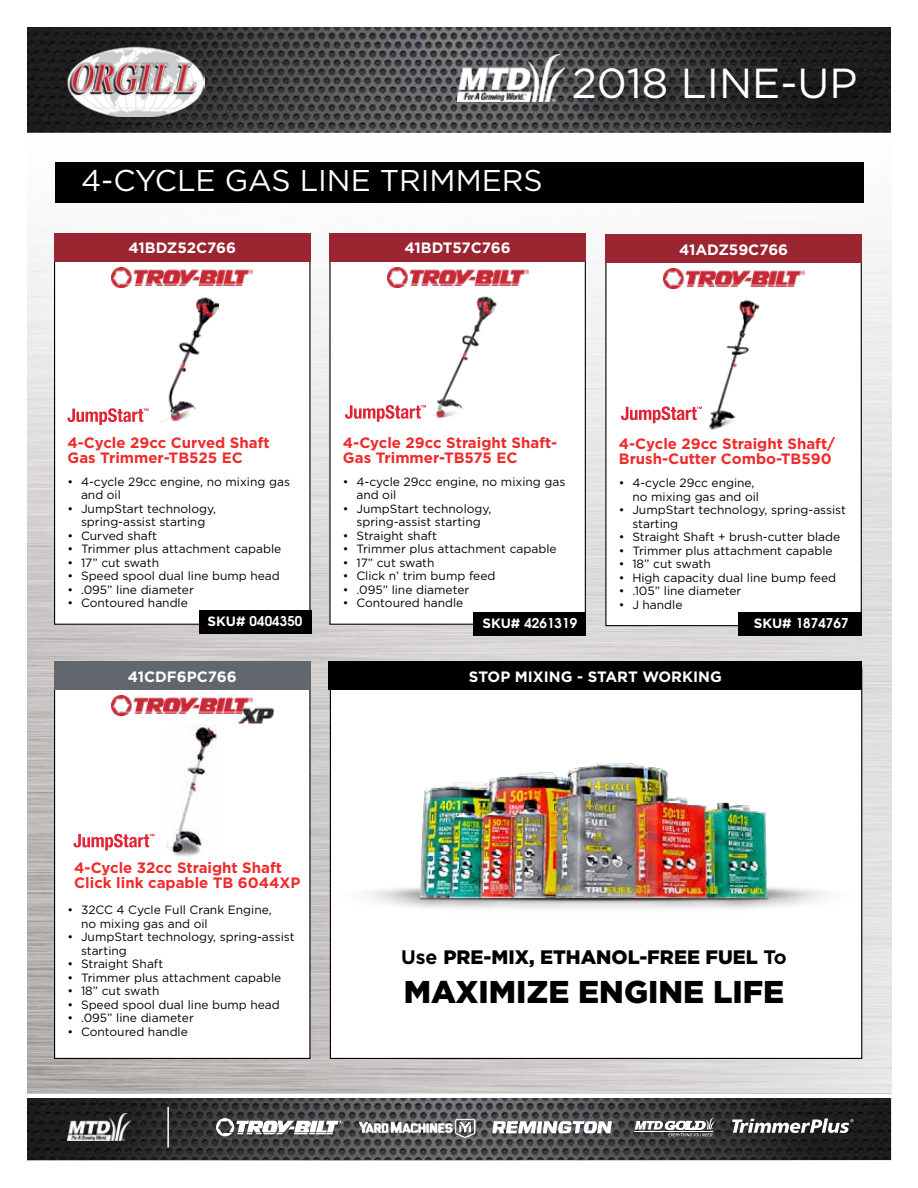
<style>
.page{position:relative;width:918px;height:1188px;background:#fff}
.page>*{position:absolute;margin:0;border:0;box-sizing:border-box;transform-origin:0 0}
.t1{font:42px "Gotham";color:#fff}
.t2{font:900 31.5px "Gotham";color:#000}
.t3{font:30px "Gotham";color:#fff}
.t4{font:900 19.5px "Gotham";color:#000}
.t5{font:700 15px/15px "Gotham";color:#f02b2c}
.t6{font:700 15px "Gotham";color:#fff}
.t7{font:600 13.5px "Avant Garde";color:#fff}
.t8{font:12px/13.5px "Gotham";color:#000}
.s1{font-family:"Gotham";font-weight:700}
.s2{font-weight:700}
</style>
<div class="page">
<img style="left:27px;top:202px;width:864px;height:959px">
<img style="left:27px;top:27px;width:864px;height:106px">
<img style="left:27px;top:1098px;width:864px;height:62px">
<div style="left:55px;top:162px;width:809px;height:40px;background:#000"></div>
<img style="left:68px;top:1114px;width:63px;height:27px">
<svg style="left:216px;top:1118px;width:126px;height:18px"></svg>
<svg style="left:492px;top:1121px;width:123px;height:12px"></svg>
<svg style="left:635px;top:1118px;width:80px;height:19px"></svg>
<svg style="left:732px;top:1119px;width:122px;height:14px"></svg>
<hr style="left:167px;top:1107px;width:2px;height:41px;background:#fff">
<img style="left:357px;top:1118px;width:122px;height:22px">
<div style="left:571px;top:64px;width:310px;height:60px;background:#000;opacity:.75"></div>
<hr style="left:0;top:1094px;width:904px;height:4px;background:#fff">
<img style="left:457px;top:55px;width:107px;height:46px">
<img style="left:65px;top:45px;width:140px;height:72px">
<div style="left:55px;top:234px;width:255px;height:390px;background:#fff"></div>
<div style="left:54px;top:233px;width:256px;height:28px;background:#9b2530"></div>
<img style="left:112px;top:267px;width:141px;height:20px">
<svg style="left:68px;top:408px;width:80px;height:17px"></svg>
<img style="left:161px;top:297px;width:58px;height:126px">
<div style="left:199px;top:610px;width:112px;height:24px;background:#000"></div>
<div style="left:330px;top:234px;width:255px;height:390px;background:#fff"></div>
<div style="left:329px;top:233px;width:257px;height:28px;background:#9b2530"></div>
<img style="left:387px;top:267px;width:141px;height:20px">
<img style="left:426px;top:297px;width:71px;height:121px">
<svg style="left:345px;top:405px;width:81px;height:17px"></svg>
<div style="left:606px;top:235px;width:255px;height:391px;background:#fff"></div>
<div style="left:605px;top:235px;width:257px;height:28px;background:#9b2530"></div>
<img style="left:663px;top:268px;width:141px;height:21px">
<img style="left:709px;top:300px;width:51px;height:130px">
<svg style="left:621px;top:406px;width:81px;height:17px"></svg>
<div style="left:474px;top:612px;width:112px;height:23px;background:#000"></div>
<div style="left:738px;top:612px;width:124px;height:23px;background:#000"></div>
<div style="left:55px;top:662px;width:255px;height:396px;background:#fff"></div>
<div style="left:54px;top:662px;width:256px;height:28px;background:#62666d"></div>
<img style="left:112px;top:695px;width:141px;height:21px">
<svg style="left:73px;top:834px;width:81px;height:16px"></svg>
<img style="left:166px;top:725px;width:51px;height:131px">
<img style="left:238px;top:707px;width:35px;height:16px">
<div style="left:330px;top:668px;width:532px;height:390px;background:#fff"></div>
<div style="left:329px;top:662px;width:533px;height:28px;background:#000"></div>
<img style="left:366px;top:763px;width:461px;height:146px">
<h3 class="t3" style="left:81px;top:161px;width:463px">4-CYCLE GAS LINE TRIMMERS</h3>
<p class="t6" style="left:128px;top:238px;width:109px">41BDZ52C766</p>
<p class="t6" style="left:405px;top:238px;width:108px">41BDT57C766</p>
<h1 class="t1" style="left:572px;top:56px;width:287px">2018 LINE-UP</h1>
<p class="t6" style="left:679px;top:239px;width:111px">41ADZ59C766</p>
<p class="t5" style="left:67px;top:435px;width:204px">4-Cycle 29cc Curved Shaft<br>Gas Trimmer-TB525 EC</p>
<p class="t8" style="left:81px;top:475px;width:211px;text-indent:-14px">• 4-cycle 29cc engine, no mixing gas and oil</p>
<p class="t8" style="left:68px;top:502px;width:150px;text-align:center">• JumpStart technology, spring-assist starting</p>
<p class="t8" style="left:68px;top:529px;width:91px">• Curved shaft</p>
<p class="t8" style="left:68px;top:542px;width:215px">• Trimmer plus attachment capable</p>
<p class="t8" style="left:68px;top:556px;width:93px">• 17” cut swath</p>
<p class="t8" style="left:68px;top:569px;width:214px">• Speed spool dual line bump head</p>
<p class="t8" style="left:68px;top:583px;width:128px">• .095” line diameter</p>
<p class="t8" style="left:68px;top:596px;width:122px">• Contoured handle</p>
<p class="t7" style="left:208px;top:613px;width:96px"><span class="s1">SKU#</span> 0404350</p>
<p class="t6" style="left:128px;top:666px;width:110px">41CDF6PC766</p>
<p class="t5" style="left:343px;top:435px;width:216px">4-Cycle 29cc Straight Shaft-<br>Gas Trimmer-TB575 EC</p>
<p class="t8" style="left:356px;top:475px;width:211px;text-indent:-14px">• 4-cycle 29cc engine, no mixing gas and oil</p>
<p class="t8" style="left:343px;top:502px;width:150px;text-align:center">• JumpStart technology, spring-assist starting</p>
<p class="t8" style="left:343px;top:529px;width:96px">• Straight shaft</p>
<p class="t8" style="left:343px;top:542px;width:215px">• Trimmer plus attachment capable</p>
<p class="t8" style="left:343px;top:556px;width:93px">• 17” cut swath</p>
<p class="t8" style="left:343px;top:569px;width:154px">• Click n’ trim bump feed</p>
<p class="t8" style="left:343px;top:583px;width:128px">• .095” line diameter</p>
<p class="t8" style="left:343px;top:596px;width:122px">• Contoured handle</p>
<p class="t5" style="left:619px;top:436px;width:218px">4-Cycle 29cc Straight Shaft/<br>Brush-Cutter Combo-TB590</p>
<p class="t8" style="left:632px;top:476px;width:128px;text-indent:-14px">• 4-cycle 29cc engine, no mixing gas and oil</p>
<p class="t8" style="left:632px;top:503px;width:215px;text-indent:-14px">• JumpStart technology, spring-assist starting</p>
<p class="t8" style="left:619px;top:530px;width:223px">• Straight Shaft + brush-cutter blade</p>
<p class="t8" style="left:619px;top:544px;width:215px">• Trimmer plus attachment capable</p>
<p class="t8" style="left:619px;top:557px;width:94px">• 18” cut swath</p>
<p class="t8" style="left:619px;top:571px;width:219px">• High capacity dual line bump feed</p>
<p class="t8" style="left:619px;top:584px;width:124px">• .105” line diameter</p>
<p class="t8" style="left:619px;top:598px;width:65px">• J handle</p>
<p class="t7" style="left:482px;top:614px;width:96px"><span class="s1">SKU#</span> 4261319</p>
<p class="t7" style="left:754px;top:614px;width:96px"><span class="s1">SKU#</span> 1874767</p>
<p class="t6" style="left:469px;top:666px;width:254px">STOP MIXING - START WORKING</p>
<p class="t5" style="left:74px;top:861px;width:228px">4-Cycle 32cc Straight Shaft<br>Click link capable TB 6044XP</p>
<p class="t8" style="left:81px;top:903px;width:192px;text-indent:-14px">• 32CC 4 Cycle Full Crank Engine, no mixing gas and oil</p>
<p class="t8" style="left:81px;top:930px;width:215px;text-indent:-14px">• JumpStart technology, spring-assist starting</p>
<p class="t8" style="left:68px;top:957px;width:97px">• Straight Shaft</p>
<p class="t8" style="left:68px;top:970px;width:215px">• Trimmer plus attachment capable</p>
<p class="t8" style="left:68px;top:984px;width:94px">• 18” cut swath</p>
<p class="t8" style="left:68px;top:997px;width:214px">• Speed spool dual line bump head</p>
<p class="t8" style="left:68px;top:1011px;width:128px">• .095” line diameter</p>
<p class="t8" style="left:68px;top:1024px;width:122px">• Contoured handle</p>
<h3 class="t4" style="left:401px;top:943px;width:387px"><span class="s2">Use</span> PRE-MIX, ETHANOL-FREE FUEL <span class="s2">To</span></h3>
<h2 class="t2" style="left:404px;top:970px;width:382px">MAXIMIZE ENGINE LIFE</h2>
</div>
